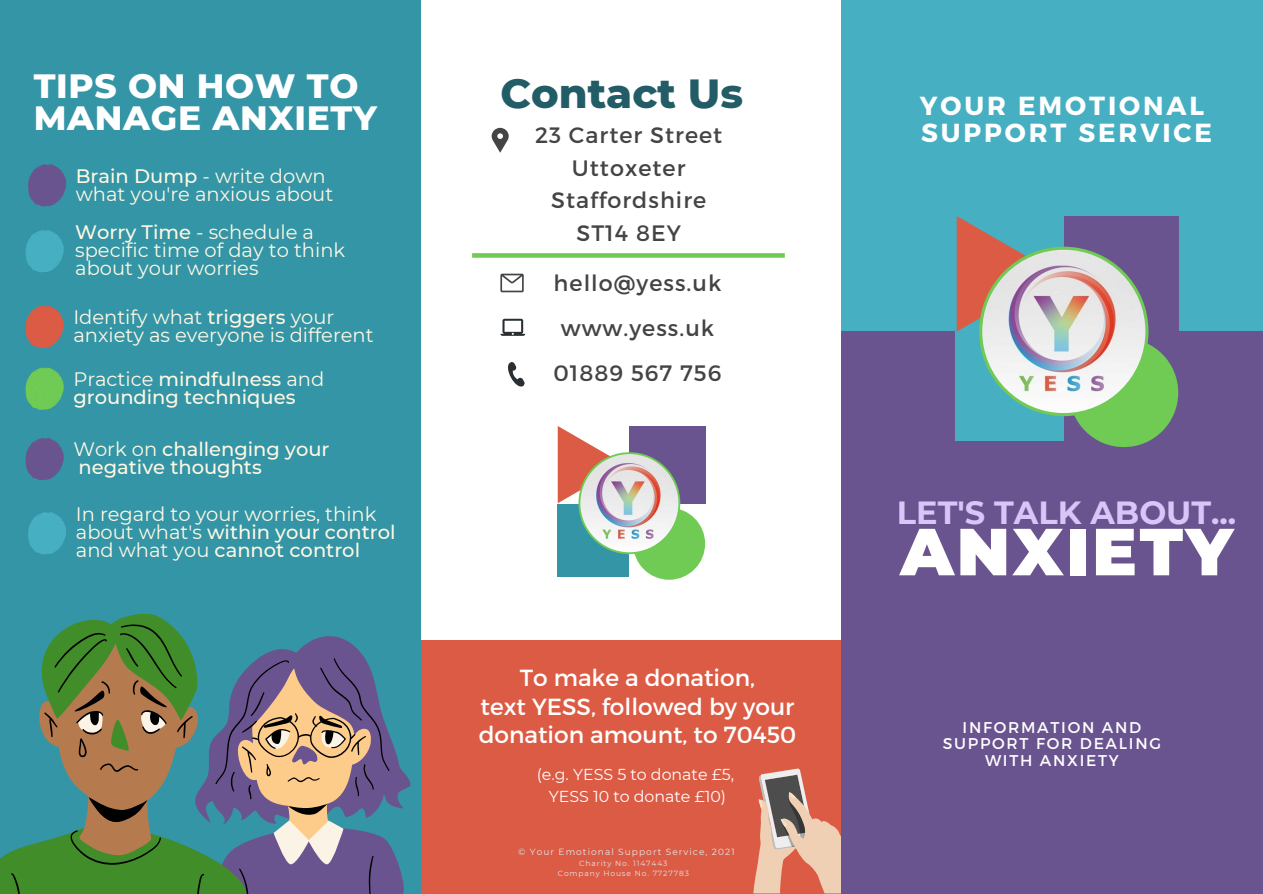
<style>
.page{position:relative;width:1263px;height:894px;background:#fff}
.page>*{position:absolute;margin:0;border:0;box-sizing:border-box;transform-origin:0 0}
.t1{font:900 66.45px "Montserrat";letter-spacing:.04em;color:#fff}
.t2{font:800 41.55px "Montserrat";color:#225c66}
.t3{font:800 34.35px "Montserrat";letter-spacing:.02em;color:#fff}
.t4{font:700 31.95px "Montserrat";color:#d9c6f8}
.t5{font:700 26.1px "Montserrat";letter-spacing:.11em;color:#fff}
.t6{font:23.25px/28.7px "Montserrat";color:#fff}
.t7{font:22.2px "Montserrat";letter-spacing:.045em;color:#444}
.t8{font:19.5px/18px "Montserrat";color:#fff8e5}
.t9{font:500 19.5px/18px "Montserrat";color:#fff8e5}
.t10{font:15.75px "Montserrat";color:#fff}
.t11{font:15.6px/16.4px "Montserrat";letter-spacing:.11em;color:#fff;text-align:center}
.t12{font:9px "Montserrat";letter-spacing:.12em;color:#e1e8ed}
.t13{font:7.5px "Montserrat";letter-spacing:.12em;color:#e1e8ed}
.s1{font-weight:500}
.s2{font-weight:400}
</style>
<div class="page">
<div style="left:403px;top:640px;width:439px;height:253px;background:#dc5b44"></div>
<svg style="left:753px;top:768px;width:88px;height:125px"></svg>
<div style="left:841px;top:0;width:422px;height:893px;background:#47afc2"></div>
<div style="left:841px;top:331px;width:422px;height:562px;background:#6a548f"></div>
<div style="left:955px;top:331px;width:109px;height:110px;background:#47afc2"></div>
<div style="left:1064px;top:216px;width:114px;height:117px;background:#6a548f"></div>
<div style="left:1069px;top:338px;width:109px;height:109px;background:#6fcb53;border-radius:50%"></div>
<img style="left:957px;top:216px;width:191px;height:200px">
<div style="left:0;top:0;width:421px;height:893px;background:#3495a6"></div>
<div style="left:557px;top:504px;width:72px;height:72px;background:#3495a6"></div>
<div style="left:629px;top:426px;width:77px;height:77px;background:#6a548f"></div>
<div style="left:633px;top:507px;width:72px;height:72px;background:#6fcb53;border-radius:50%"></div>
<svg style="left:472px;top:253px;width:313px;height:5px;background:#7bcf62"></svg>
<svg style="left:500px;top:273px;width:24px;height:19px"></svg>
<svg style="left:500px;top:318px;width:25px;height:18px"></svg>
<svg style="left:508px;top:362px;width:17px;height:25px"></svg>
<svg style="left:492px;top:128px;width:17px;height:25px"></svg>
<img style="left:558px;top:426px;width:122px;height:128px">
<svg style="left:28px;top:164px;width:38px;height:43px"></svg>
<svg style="left:26px;top:305px;width:38px;height:43px"></svg>
<svg style="left:26px;top:230px;width:38px;height:42px"></svg>
<svg style="left:26px;top:367px;width:38px;height:43px"></svg>
<svg style="left:26px;top:438px;width:38px;height:42px"></svg>
<svg style="left:28px;top:512px;width:38px;height:42px"></svg>
<svg style="left:390px;top:737px;width:21px;height:156px"></svg>
<svg style="left:0;top:613px;width:390px;height:280px"></svg>
<svg style="left:11px;top:624px;width:193px;height:269px"></svg>
<p class="t3" style="left:34px;top:64px;width:326px">TIPS ON HOW TO</p>
<p class="t2" style="left:501px;top:67px;width:244px">Contact Us</p>
<p class="t3" style="left:34px;top:97px;width:345px">MANAGE ANXIETY</p>
<p class="t8" style="left:76px;top:167px;width:259px"><span class="s1">Brain Dump</span> - write down what you're anxious about</p>
<p class="t8" style="left:75px;top:223px;width:271px"><span class="s1">Worry Time</span> - schedule a specific time of day to think about your worries</p>
<p class="t8" style="left:73px;top:308px;width:302px">Identify what <span class="s1">triggers</span> your anxiety as everyone is different</p>
<p class="t9" style="left:73px;top:370px;width:252px"><span class="s2">Practice</span> mindfulness <span class="s2">and </span>grounding techniques</p>
<p class="t9" style="left:73px;top:440px;width:258px"><span class="s2">Work on</span> challenging your negative thoughts</p>
<p class="t8" style="left:76px;top:505px;width:321px">In regard to your worries, think about what's <span class="s1">within your control </span>and what you <span class="s1">cannot control</span></p>
<p class="t7" style="left:535px;top:121px;width:189px">23 Carter Street</p>
<p class="t7" style="left:572px;top:153px;width:115px">Uttoxeter</p>
<p class="t7" style="left:551px;top:186px;width:157px">Staffordshire</p>
<p class="t7" style="left:576px;top:219px;width:106px">ST14 8EY</p>
<p class="t7" style="left:554px;top:268px;width:169px">hello@yess.uk</p>
<p class="t7" style="left:561px;top:313px;width:155px">www.yess.uk</p>
<p class="t7" style="left:553px;top:358px;width:169px">01889 567 756</p>
<p class="t6" style="left:520px;top:662px;width:237px">To make a donation,</p>
<p class="t6" style="left:479px;top:690px;width:319px">text YESS, followed by your donation amount, to 70450</p>
<p class="t10" style="left:537px;top:764px;width:199px">(e.g. YESS 5 to donate £5,</p>
<p class="t10" style="left:549px;top:786px;width:179px">YESS 10 to donate £10)</p>
<p class="t12" style="left:518px;top:846px;width:218px">© Your Emotional Support Service, 2021</p>
<p class="t13" style="left:579px;top:858px;width:90px">Charity No. 1147443</p>
<p class="t13" style="left:558px;top:868px;width:133px">Company House No. 7727783</p>
<p class="t5" style="left:920px;top:88px;width:286px">YOUR EMOTIONAL</p>
<p class="t5" style="left:921px;top:115px;width:293px">SUPPORT SERVICE</p>
<p class="t4" style="left:897px;top:492px;width:341px">LET'S TALK ABOUT...</p>
<p class="t1" style="left:900px;top:511px;width:334px">ANXIETY</p>
<p class="t11" style="left:943px;top:718px;width:220px">INFORMATION AND<br>SUPPORT FOR DEALING<br>WITH ANXIETY</p>
</div>
